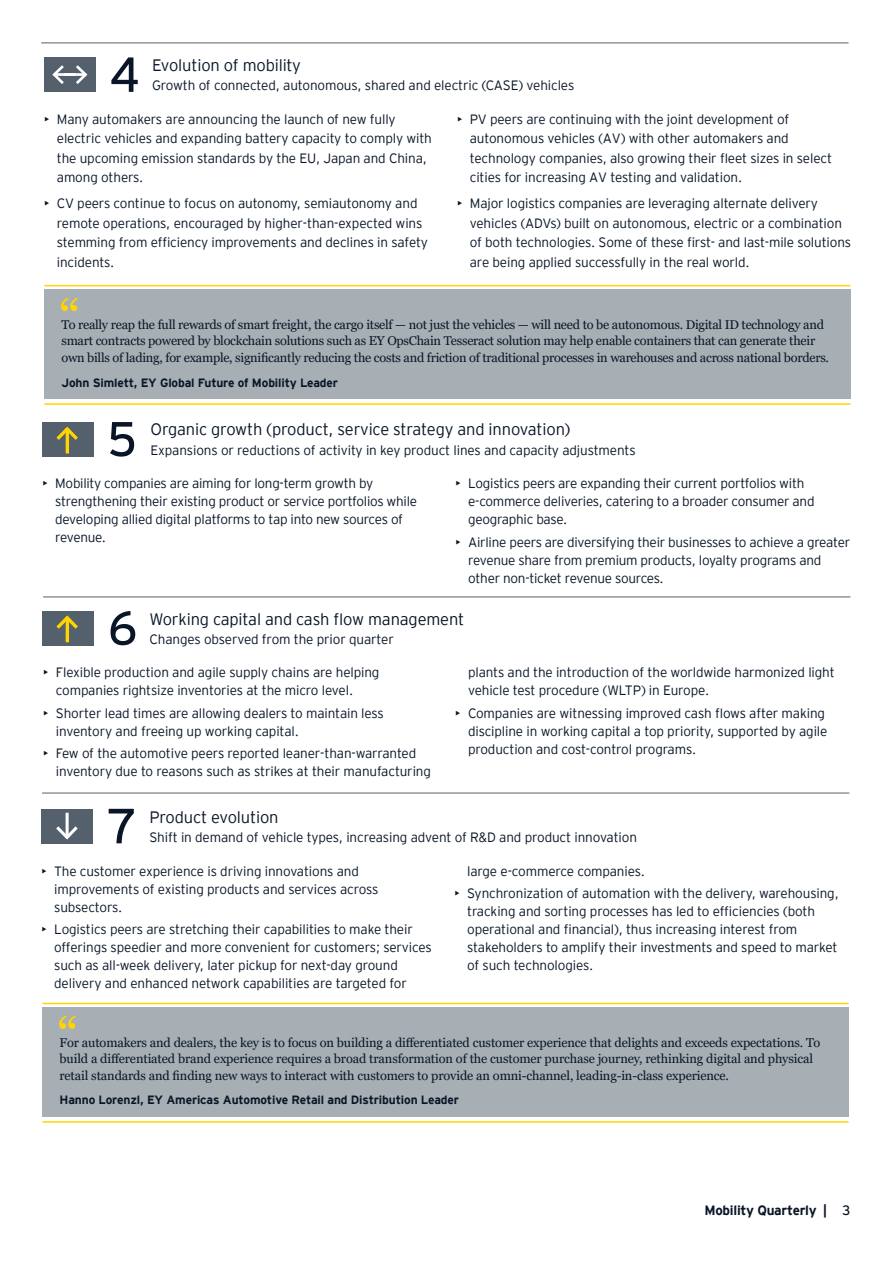
<style>
.page{position:relative;width:893px;height:1263px;background:#fff}
.page>*{position:absolute;margin:0;border:0;box-sizing:border-box;transform-origin:0 0}
.t1{font:51px "Georgia Pro";color:#ffd400}
.t2{font:300 16.5px "EY Interstate";letter-spacing:-.01em;color:#0a1627}
.t3{font:300 13.5px/18px "EY Interstate";letter-spacing:-.01em;color:#0a1627}
.t4{font:700 13.5px "EY Interstate";letter-spacing:-.02em;color:#0a1627}
.t5{font:12.75px/16.5px "Georgia Pro";letter-spacing:-.02em;color:#0a1627}
.t6{font:700 12px "EY Interstate";letter-spacing:-.01em;color:#0a1627}
.s1{font-weight:400}
</style>
<div class="page">
<hr style="left:41px;top:43px;width:807px;height:1px;background:#54606b">
<div style="left:44px;top:289px;width:806px;height:110px;background:#a7afb5"></div>
<hr style="left:44px;top:285px;width:806px;height:1px;background:#ffd400">
<hr style="left:44px;top:403px;width:806px;height:2px;background:#ffd400">
<svg style="left:110px;top:422px;width:24px;height:35px"></svg>
<div style="left:43px;top:422px;width:51px;height:35px;background:#54606b"></div>
<hr style="left:66px;top:429px;width:3px;height:24px;background:#ffd400">
<svg style="left:56px;top:426px;width:22px;height:17px"></svg>
<svg style="left:111px;top:57px;width:27px;height:35px"></svg>
<hr style="left:43px;top:596px;width:807px;height:1px;background:#54606b">
<hr style="left:42px;top:793px;width:807px;height:1px;background:#54606b">
<svg style="left:111px;top:611px;width:24px;height:34px"></svg>
<svg style="left:109px;top:809px;width:25px;height:34px"></svg>
<div style="left:44px;top:57px;width:52px;height:35px;background:#54606b"></div>
<div style="left:43px;top:1007px;width:805px;height:110px;background:#a7afb5"></div>
<hr style="left:43px;top:1003px;width:805px;height:1px;background:#ffd400">
<hr style="left:43px;top:1121px;width:805px;height:2px;background:#ffd400">
<div style="left:43px;top:611px;width:51px;height:35px;background:#54606b"></div>
<hr style="left:66px;top:618px;width:3px;height:24px;background:#ffd400">
<svg style="left:56px;top:615px;width:22px;height:17px"></svg>
<div style="left:41px;top:809px;width:52px;height:34px;background:#54606b"></div>
<hr style="left:66px;top:813px;width:3px;height:24px;background:#fff">
<svg style="left:56px;top:823px;width:22px;height:17px"></svg>
<svg style="left:52px;top:65px;width:12px;height:19px"></svg>
<hr style="left:64px;top:73px;width:21px;height:3px;background:#fff">
<svg style="left:75px;top:65px;width:13px;height:19px"></svg>
<p class="t2" style="left:152px;top:53px;width:150px">Evolution of mobility</p>
<p class="t3" style="left:152px;top:76px;width:424px">Growth of connected, autonomous, shared and electric (CASE) vehicles</p>
<p class="t3" style="left:57px;top:109px;width:377px;line-height:19.5px;text-indent:-13px">• Many automakers are announcing the launch of new fully electric vehicles and expanding battery capacity to comply with the upcoming emission standards by the EU, Japan and China, among others.</p>
<p class="t3" style="left:57px;top:193px;width:372px;line-height:19.5px;text-indent:-13px">• CV peers continue to focus on autonomy, semiautonomy and remote operations, encouraged by higher-than-expected wins stemming from efficiency improvements and declines in safety incidents.</p>
<p class="t3" style="left:470px;top:109px;width:364px;line-height:19.5px;text-indent:-13px">• PV peers are continuing with the joint development of autonomous vehicles (AV) with other automakers and technology companies, also growing their fleet sizes in select cities for increasing AV testing and validation.</p>
<p class="t3" style="left:470px;top:193px;width:383px;line-height:19.5px;text-indent:-13px">• Major logistics companies are leveraging alternate delivery vehicles (ADVs) built on autonomous, electric or a combination of both technologies. Some of these first- and last-mile solutions are being applied successfully in the real world.</p>
<h1 class="t1" style="left:59px;top:289px;width:22px">“</h1>
<p class="t5" style="left:61px;top:317px;width:769px">To really reap the full rewards of smart freight, the cargo itself — not just the vehicles — will need to be autonomous. Digital ID technology and smart contracts powered by blockchain solutions such as EY OpsChain Tesseract solution may help enable containers that can generate their own bills of lading, for example, significantly reducing the costs and friction of traditional processes in warehouses and across national borders.</p>
<p class="t6" style="left:61px;top:374px;width:278px">John Simlett, EY Global Future of Mobility Leader</p>
<p class="t2" style="left:151px;top:418px;width:421px">Organic growth (product, service strategy and innovation)</p>
<p class="t3" style="left:151px;top:440px;width:487px">Expansions or reductions of activity in key product lines and capacity adjustments</p>
<p class="t3" style="left:55px;top:474px;width:363px;text-indent:-13px">• Mobility companies are aiming for long-term growth by strengthening their existing product or service portfolios while developing allied digital platforms to tap into new sources of revenue.</p>
<p class="t3" style="left:468px;top:474px;width:348px;text-indent:-13px">• Logistics peers are expanding their current portfolios with e-commerce deliveries, catering to a broader consumer and geographic base.</p>
<p class="t3" style="left:468px;top:532px;width:383px;text-indent:-13px">• Airline peers are diversifying their businesses to achieve a greater revenue share from premium products, loyalty programs and other non-ticket revenue sources.</p>
<p class="t2" style="left:149px;top:607px;width:316px">Working capital and cash flow management</p>
<p class="t3" style="left:149px;top:630px;width:246px">Changes observed from the prior quarter</p>
<p class="t3" style="left:56px;top:663px;width:325px;text-indent:-13px">• Flexible production and agile supply chains are helping companies rightsize inventories at the micro level.</p>
<p class="t3" style="left:56px;top:703px;width:330px;text-indent:-13px">• Shorter lead times are allowing dealers to maintain less inventory and freeing up working capital.</p>
<p class="t3" style="left:56px;top:743px;width:377px;text-indent:-13px">• Few of the automotive peers reported leaner-than-warranted inventory due to reasons such as strikes at their manufacturing</p>
<p class="t3" style="left:468px;top:663px;width:368px">plants and the introduction of the worldwide harmonized light vehicle test procedure (WLTP) in Europe.</p>
<p class="t3" style="left:468px;top:703px;width:361px;text-indent:-13px">• Companies are witnessing improved cash flows after making discipline in working capital a top priority, supported by agile production and cost-control programs.</p>
<p class="t2" style="left:149px;top:805px;width:131px">Product evolution</p>
<p class="t3" style="left:149px;top:828px;width:489px">Shift in demand of vehicle types, increasing advent of R&amp;D and product innovation</p>
<p class="t3" style="left:54px;top:861px;width:326px;text-indent:-13px">• The customer experience is driving innovations and improvements of existing products and services across subsectors.</p>
<p class="t3" style="left:54px;top:919px;width:379px;text-indent:-13px">• Logistics peers are stretching their capabilities to make their offerings speedier and more convenient for customers; services such as all-week delivery, later pickup for next-day ground delivery and enhanced network capabilities are targeted for</p>
<p class="t3" style="left:467px;top:861px;width:179px">large e-commerce companies.</p>
<p class="t3" style="left:467px;top:883px;width:373px;text-indent:-13px">• Synchronization of automation with the delivery, warehousing, tracking and sorting processes has led to efficiencies (both operational and financial), thus increasing interest from stakeholders to amplify their investments and speed to market of such technologies.</p>
<h1 class="t1" style="left:57px;top:1007px;width:22px">“</h1>
<p class="t5" style="left:60px;top:1034px;width:762px">For automakers and dealers, the key is to focus on building a differentiated customer experience that delights and exceeds expectations. To build a differentiated brand experience requires a broad transformation of the customer purchase journey, rethinking digital and physical retail standards and finding new ways to interact with customers to provide an omni-channel, leading-in-class experience.</p>
<p class="t6" style="left:60px;top:1091px;width:401px">Hanno Lorenzl, EY Americas Automotive Retail and Distribution Leader</p>
<p class="t4" style="left:704px;top:1200px;width:148px">Mobility Quarterly | <span class="s1">3</span></p>
</div>
